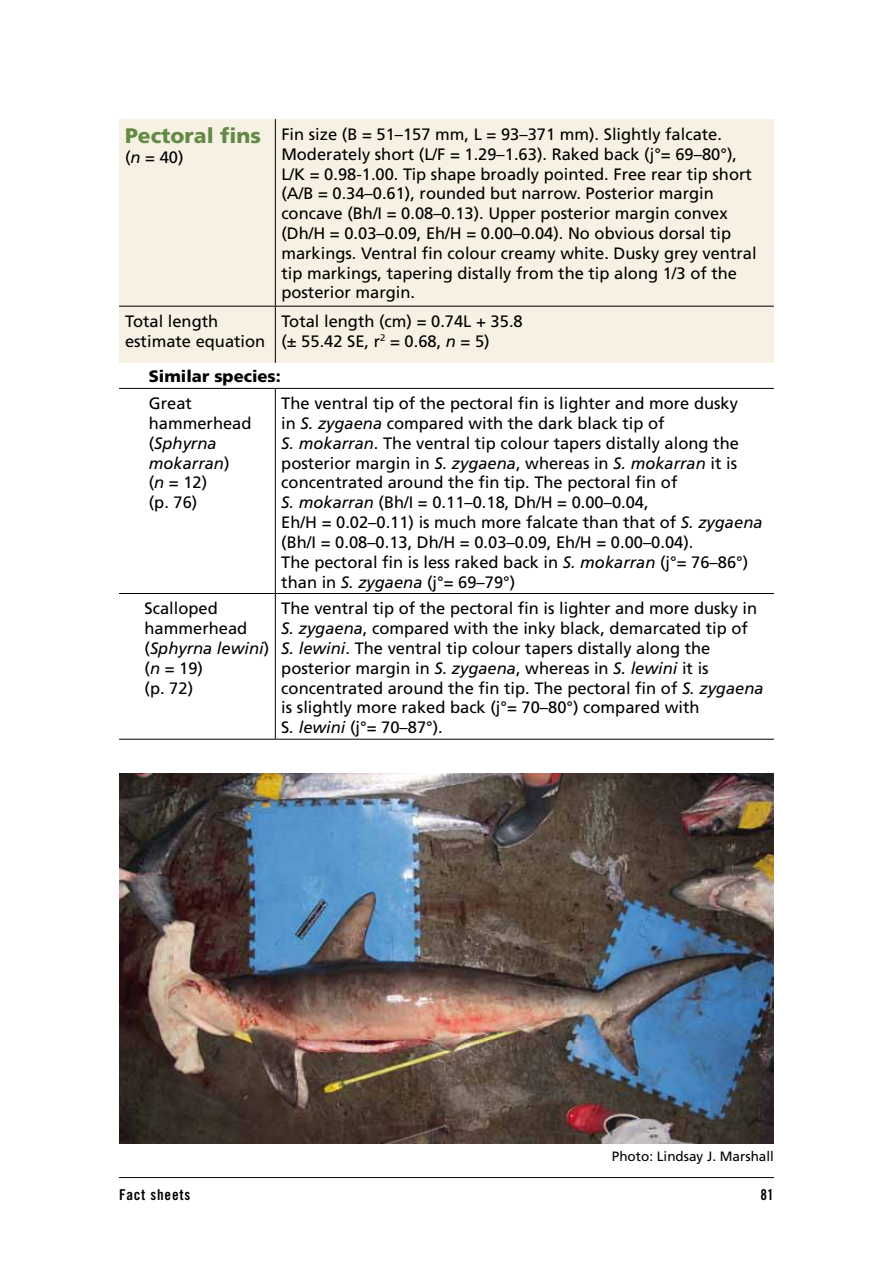
<style>
.page{position:relative;width:893px;height:1263px;background:#fff}
.page>*{position:absolute;margin:0;border:0;box-sizing:border-box;transform-origin:0 0}
.t1{font:900 21px "Frutiger LT Std";color:#638a45}
.t2{font:16.5px/19.8px "Frutiger LT Std";color:#000}
.t3{font:900 16.5px "Frutiger LT Std";color:#000}
.t4{font:15px "Trade Gothic Bold Cond Twenty";letter-spacing:.05em;color:#000}
.t5{font:13.5px "Frutiger LT Std";color:#000}
.s1{font-style:italic}
</style>
<div class="page">
<hr style="left:119px;top:1177px;width:655px;height:1px;background:#000">
<div style="left:119px;top:119px;width:655px;height:244px;background:#f6f1e3"></div>
<hr style="left:119px;top:388px;width:156px;height:1px;background:#000">
<hr style="left:275px;top:388px;width:499px;height:1px;background:#000">
<hr style="left:119px;top:739px;width:156px;height:1px;background:#000">
<hr style="left:275px;top:739px;width:499px;height:1px;background:#000">
<hr style="left:275px;top:119px;width:1px;height:187px;background:#000">
<hr style="left:275px;top:307px;width:1px;height:56px;background:#000">
<hr style="left:275px;top:389px;width:1px;height:204px;background:#000">
<hr style="left:275px;top:594px;width:1px;height:145px;background:#000">
<hr style="left:119px;top:306px;width:156px;height:1px;background:#000">
<hr style="left:275px;top:306px;width:499px;height:1px;background:#000">
<hr style="left:119px;top:593px;width:156px;height:1px;background:#000">
<hr style="left:275px;top:593px;width:499px;height:1px;background:#000">
<img style="left:119px;top:774px;width:655px;height:370px">
<p class="t1" style="left:125px;top:123px;width:137px">Pectoral fins</p>
<p class="t2" style="left:125px;top:148px;width:60px">(<span class="s1">n</span> = 40)</p>
<p class="t2" style="left:281px;top:124px;width:477px">Fin size (B = 51–157 mm, L = 93–371 mm). Slightly falcate.<br>Moderately short (L/F = 1.29–1.63). Raked back (j°= 69–80°), L/K = 0.98-1.00. Tip shape broadly pointed. Free rear tip short (A/B = 0.34–0.61), rounded but narrow. Posterior margin concave (Bh/I = 0.08–0.13). Upper posterior margin convex (Dh/H = 0.03–0.09, Eh/H = 0.00–0.04). No obvious dorsal tip markings. Ventral fin colour creamy white. Dusky grey ventral tip markings, tapering distally from the tip along 1/3 of the posterior margin.</p>
<p class="t2" style="left:125px;top:311px;width:142px">Total length estimate equation</p>
<p class="t2" style="left:281px;top:311px;width:243px">Total length (cm) = 0.74L + 35.8 (± 55.42 SE, r<sup>2</sup> = 0.68, <span class="s1">n</span> = 5)</p>
<p class="t3" style="left:149px;top:366px;width:134px">Similar species:</p>
<p class="t2" style="left:149px;top:394px;width:104px">Great hammerhead (<span class="s1">Sphyrna mokarran</span>)<br>(<span class="s1">n</span> = 12)<br>(p. 76)</p>
<p class="t2" style="left:281px;top:394px;width:483px">The ventral tip of the pectoral fin is lighter and more dusky<br>in <span class="s1">S. zygaena</span> compared with the dark black tip of<br><span class="s1">S. mokarran</span>. The ventral tip colour tapers distally along the posterior margin in <span class="s1">S. zygaena</span>, whereas in <span class="s1">S. mokarran</span> it is concentrated around the fin tip. The pectoral fin of<br><span class="s1">S. mokarran</span> (Bh/I = 0.11–0.18, Dh/H = 0.00–0.04,<br>Eh/H = 0.02–0.11) is much more falcate than that of <span class="s1">S. zygaena </span>(Bh/I = 0.08–0.13, Dh/H = 0.03–0.09, Eh/H = 0.00–0.04).<br>The pectoral fin is less raked back in <span class="s1">S. mokarran</span> (j°= 76–86°) than in <span class="s1">S. zygaena</span> (j°= 69–79°)</p>
<p class="t2" style="left:145px;top:599px;width:126px">Scalloped hammerhead (<span class="s1">Sphyrna lewini</span>) (<span class="s1">n</span> = 19)<br>(p. 72)</p>
<p class="t2" style="left:281px;top:599px;width:484px">The ventral tip of the pectoral fin is lighter and more dusky in <span class="s1">S. zygaena</span>, compared with the inky black, demarcated tip of <span class="s1">S. lewini</span>. The ventral tip colour tapers distally along the posterior margin in <span class="s1">S. zygaena</span>, whereas in <span class="s1">S. lewini</span> it is concentrated around the fin tip. The pectoral fin of <span class="s1">S. zygaena </span>is slightly more raked back (j°= 70–80°) compared with<br>S<span class="s1">. lewini</span> (j°= 70–87°).</p>
<p class="t5" style="left:612px;top:1148px;width:164px">Photo: Lindsay J. Marshall</p>
<p class="t4" style="left:119px;top:1185px;width:73px">Fact sheets</p>
<p class="t4" style="left:761px;top:1185px;width:15px">81</p>
</div>
